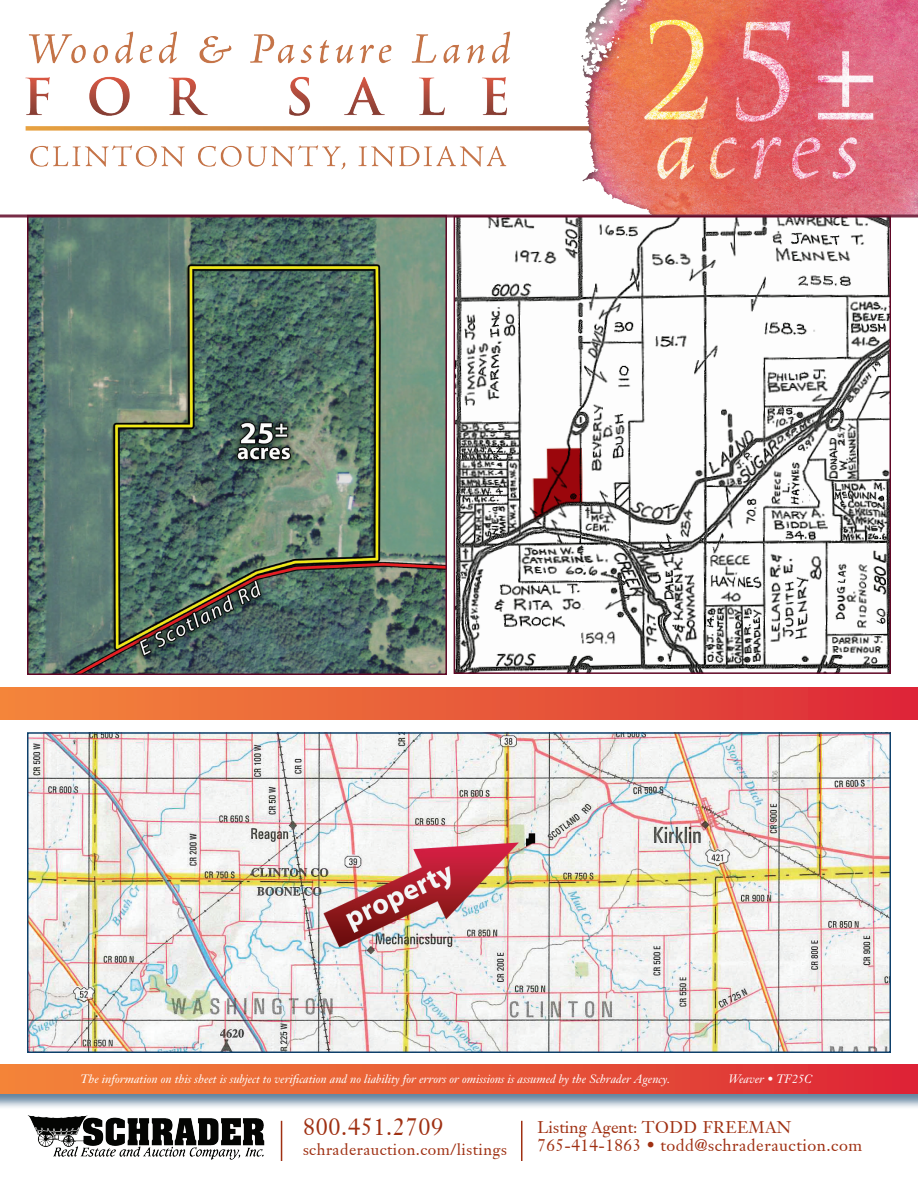
<style>
.page{position:relative;width:918px;height:1188px;background:#fff}
.page>*{position:absolute;margin:0;border:0;box-sizing:border-box;transform-origin:0 0}
.t1{font:23.25px "Janson S Si";letter-spacing:.03em;color:#9f3012}
.t2{font:16.5px/18px "Janson S Si";letter-spacing:.03em;color:#9f3012}
.t3{font:15.75px "Janson S Si";letter-spacing:.03em;color:#9f3012}
.t4{font:italic 12px "Janson Text";color:#fff}
</style>
<div class="page">
<img style="left:30px;top:218px;width:414px;height:454px">
<div style="left:27px;top:215px;width:420px;height:460px;border:2px solid #600826"></div>
<img style="left:30px;top:735px;width:858px;height:315px">
<div style="left:27px;top:732px;width:864px;height:321px;border:2px solid #0e406b"></div>
<div style="left:0;top:1064px;width:918px;height:46px;background:#0e406b;opacity:.64"></div>
<div style="left:0;top:1064px;width:918px;height:30px;background:linear-gradient(to right,#f48839,#dd2936)"></div>
<img style="left:457px;top:219px;width:431px;height:452px">
<div style="left:454px;top:216px;width:437px;height:458px;border:2px solid #600826"></div>
<div style="left:0;top:687px;width:918px;height:32px;background:linear-gradient(to right,#f4893b,#dd2b38)"></div>
<svg style="left:0;top:0;width:918px;height:218px"></svg>
<img style="left:27px;top:1115px;width:238px;height:45px">
<hr style="left:281px;top:1121px;width:1px;height:40px;background:#9f3012">
<hr style="left:521px;top:1121px;width:1px;height:40px;background:#9f3012">
<p class="t4" style="left:80px;top:1072px;width:591px">The information on this sheet is subject to verification and no liability for errors or omissions is assumed by the Schrader Agency.</p>
<p class="t4" style="left:728px;top:1072px;width:85px">Weaver • TF25C</p>
<h1 class="t1" style="left:303px;top:1112px;width:142px">800.451.2709</h1>
<h3 class="t3" style="left:303px;top:1139px;width:206px">schraderauction.com/listings</h3>
<h2 class="t2" style="left:537px;top:1118px;width:326px">Listing Agent: TODD FREEMAN<br>765-414-1863 • todd@schraderauction.com</h2>
</div>
